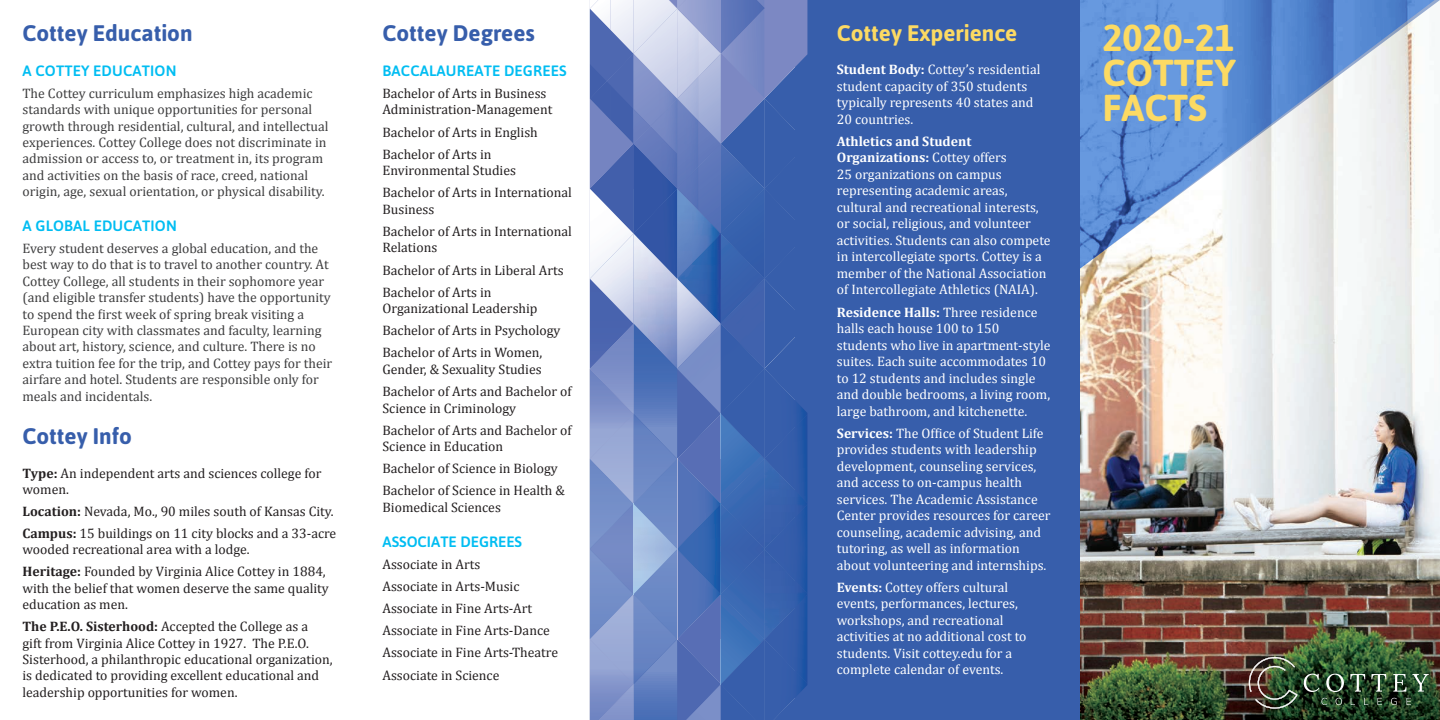
<style>
.page{position:relative;width:1440px;height:720px;background:#fff}
.page>*{position:absolute;margin:0;border:0;box-sizing:border-box;transform-origin:0 0}
.t1{font:700 37.5px "Asap";color:#fcda63}
.t2{font:700 22.5px "Asap";color:#375eab}
.t3{font:700 22.5px "Asap";color:#fcda63}
.Body_Copy{font:500 15px "Asap";letter-spacing:.01em;color:#01bdf2}
.Body_Copy-2{font:13.75px/16.5px "Cambria";color:#231f20}
.Body_Copy-3{font:13.75px/16.5px "Cambria";color:#fff}
.Body_Copy-4{font:13.75px/16.4px "Cambria";color:#3e3e3f}
.s1{font-weight:700}
</style>
<div class="page">
<div style="left:796px;top:0;width:284px;height:720px;background:#375eab"></div>
<img style="left:1080px;top:269px;width:360px;height:451px">
<img style="left:1249px;top:657px;width:49px;height:52px">
<svg style="left:1304px;top:674px;width:15px;height:18px"></svg>
<svg style="left:1326px;top:674px;width:18px;height:18px"></svg>
<svg style="left:1350px;top:674px;width:15px;height:18px"></svg>
<svg style="left:1371px;top:674px;width:15px;height:18px"></svg>
<svg style="left:1393px;top:674px;width:13px;height:18px"></svg>
<svg style="left:1412px;top:674px;width:17px;height:18px"></svg>
<svg style="left:1321px;top:698px;width:6px;height:7px"></svg>
<svg style="left:1336px;top:698px;width:6px;height:7px"></svg>
<svg style="left:1351px;top:698px;width:4px;height:7px"></svg>
<svg style="left:1364px;top:698px;width:4px;height:7px"></svg>
<svg style="left:1377px;top:698px;width:5px;height:7px"></svg>
<svg style="left:1391px;top:698px;width:6px;height:7px"></svg>
<svg style="left:1407px;top:698px;width:4px;height:7px"></svg>
<svg style="left:1080px;top:0;width:360px;height:269px"></svg>
<svg style="left:590px;top:0;width:217px;height:720px;background:#627ebd"></svg>
<p class="t2" style="left:22px;top:18px;width:172px">Cottey Education</p>
<p class="Body_Copy" style="left:23px;top:61px;width:155px">A COTTEY EDUCATION</p>
<p class="Body_Copy-4" style="left:22px;top:85px;width:308px">The Cottey curriculum emphasizes high academic standards with unique opportunities for personal growth through residential, cultural, and intellectual experiences. Cottey College does not discriminate in admission or access to, or treatment in, its program and activities on the basis of race, creed, national origin, age, sexual orientation, or physical disability.</p>
<p class="Body_Copy" style="left:23px;top:216px;width:156px">A GLOBAL EDUCATION</p>
<p class="Body_Copy-4" style="left:22px;top:240px;width:311px">Every student deserves a global education, and the best way to do that is to travel to another country. At Cottey College, all students in their sophomore year (and eligible transfer students) have the opportunity to spend the first week of spring break visiting a European city with classmates and faculty, learning about art, history, science, and culture. There is no extra tuition fee for the trip, and Cottey pays for their airfare and hotel. Students are responsible only for meals and incidentals.</p>
<p class="t2" style="left:22px;top:421px;width:111px">Cottey Info</p>
<p class="Body_Copy-2" style="left:22px;top:465px;width:300px"><span class="s1">Type:</span> An independent arts and sciences college for women.</p>
<p class="Body_Copy-2" style="left:22px;top:503px;width:313px"><span class="s1">Location:</span> Nevada, Mo., 90 miles south of Kansas City.</p>
<p class="Body_Copy-2" style="left:22px;top:525px;width:315px"><span class="s1">Campus:</span> 15 buildings on 11 city blocks and a 33-acre wooded recreational area with a lodge.</p>
<p class="Body_Copy-2" style="left:22px;top:564px;width:308px"><span class="s1">Heritage:</span> Founded by Virginia Alice Cottey in 1884, with the belief that women deserve the same quality education as men.</p>
<p class="Body_Copy-2" style="left:22px;top:618px;width:312px"><span class="s1">The P.E.O. Sisterhood:</span> Accepted the College as a<br>gift from Virginia Alice Cottey in 1927. The P.E.O.<br>Sisterhood, a philanthropic educational organization, is dedicated to providing excellent educational and leadership opportunities for women.</p>
<p class="t2" style="left:382px;top:18px;width:154px">Cottey Degrees</p>
<p class="Body_Copy" style="left:383px;top:61px;width:186px">BACCALAUREATE DEGREES</p>
<p class="Body_Copy-2" style="left:382px;top:85px;width:171px">Bachelor of Arts in Business<br>Administration-Management</p>
<p class="Body_Copy-2" style="left:382px;top:124px;width:157px">Bachelor of Arts in English</p>
<p class="Body_Copy-2" style="left:382px;top:146px;width:135px">Bachelor of Arts in<br>Environmental Studies</p>
<p class="Body_Copy-2" style="left:382px;top:184px;width:191px">Bachelor of Arts in International<br>Business</p>
<p class="Body_Copy-2" style="left:382px;top:223px;width:191px">Bachelor of Arts in International<br>Relations</p>
<p class="Body_Copy-2" style="left:382px;top:262px;width:183px">Bachelor of Arts in Liberal Arts</p>
<p class="Body_Copy-2" style="left:382px;top:284px;width:157px">Bachelor of Arts in<br>Organizational Leadership</p>
<p class="Body_Copy-2" style="left:382px;top:322px;width:179px">Bachelor of Arts in Psychology</p>
<p class="Body_Copy-2" style="left:382px;top:344px;width:161px">Bachelor of Arts in Women,<br>Gender, &amp; Sexuality Studies</p>
<p class="Body_Copy-2" style="left:382px;top:383px;width:191px">Bachelor of Arts and Bachelor of<br>Science in Criminology</p>
<p class="Body_Copy-2" style="left:382px;top:422px;width:191px">Bachelor of Arts and Bachelor of<br>Science in Education</p>
<p class="Body_Copy-2" style="left:382px;top:460px;width:177px">Bachelor of Science in Biology</p>
<p class="Body_Copy-2" style="left:382px;top:482px;width:184px">Bachelor of Science in Health &amp;<br>Biomedical Sciences</p>
<p class="Body_Copy" style="left:382px;top:532px;width:141px">ASSOCIATE DEGREES</p>
<p class="Body_Copy-2" style="left:382px;top:556px;width:99px">Associate in Arts</p>
<p class="Body_Copy-2" style="left:382px;top:578px;width:139px">Associate in Arts-Music</p>
<p class="Body_Copy-2" style="left:382px;top:600px;width:151px">Associate in Fine Arts-Art</p>
<p class="Body_Copy-2" style="left:382px;top:622px;width:169px">Associate in Fine Arts-Dance</p>
<p class="Body_Copy-2" style="left:382px;top:644px;width:177px">Associate in Fine Arts-Theatre</p>
<p class="Body_Copy-2" style="left:382px;top:667px;width:118px">Associate in Science</p>
<p class="t3" style="left:837px;top:18px;width:182px">Cottey Experience</p>
<p class="Body_Copy-3" style="left:837px;top:61px;width:205px"><span class="s1">Student Body:</span> Cottey’s residential student capacity of 350 students typically represents 40 states and<br>20 countries.</p>
<p class="Body_Copy-3" style="left:837px;top:133px;width:215px"><span class="s1">Athletics and Student Organizations:</span> Cottey offers<br>25 organizations on campus representing academic areas, cultural and recreational interests, or social, religious, and volunteer activities. Students can also compete in intercollegiate sports. Cottey is a member of the National Association of Intercollegiate Athletics (NAIA).</p>
<p class="Body_Copy-3" style="left:837px;top:304px;width:215px"><span class="s1">Residence Halls:</span> Three residence halls each house 100 to 150 students who live in apartment-style suites. Each suite accommodates 10 to 12 students and includes single and double bedrooms, a living room, large bathroom, and kitchenette.</p>
<p class="Body_Copy-3" style="left:837px;top:425px;width:215px"><span class="s1">Services:</span> The Office of Student Life provides students with leadership development, counseling services, and access to on-campus health services. The Academic Assistance Center provides resources for career counseling, academic advising, and tutoring, as well as information about volunteering and internships.</p>
<p class="Body_Copy-3" style="left:837px;top:579px;width:191px"><span class="s1">Events:</span> Cottey offers cultural events, performances, lectures, workshops, and recreational activities at no additional cost to students. Visit cottey.edu for a complete calendar of events.</p>
<p class="t1" style="left:1102px;top:13px;width:134px">2020-21</p>
<p class="t1" style="left:1102px;top:48px;width:135px">COTTEY</p>
<p class="t1" style="left:1102px;top:83px;width:106px">FACTS</p>
</div>
